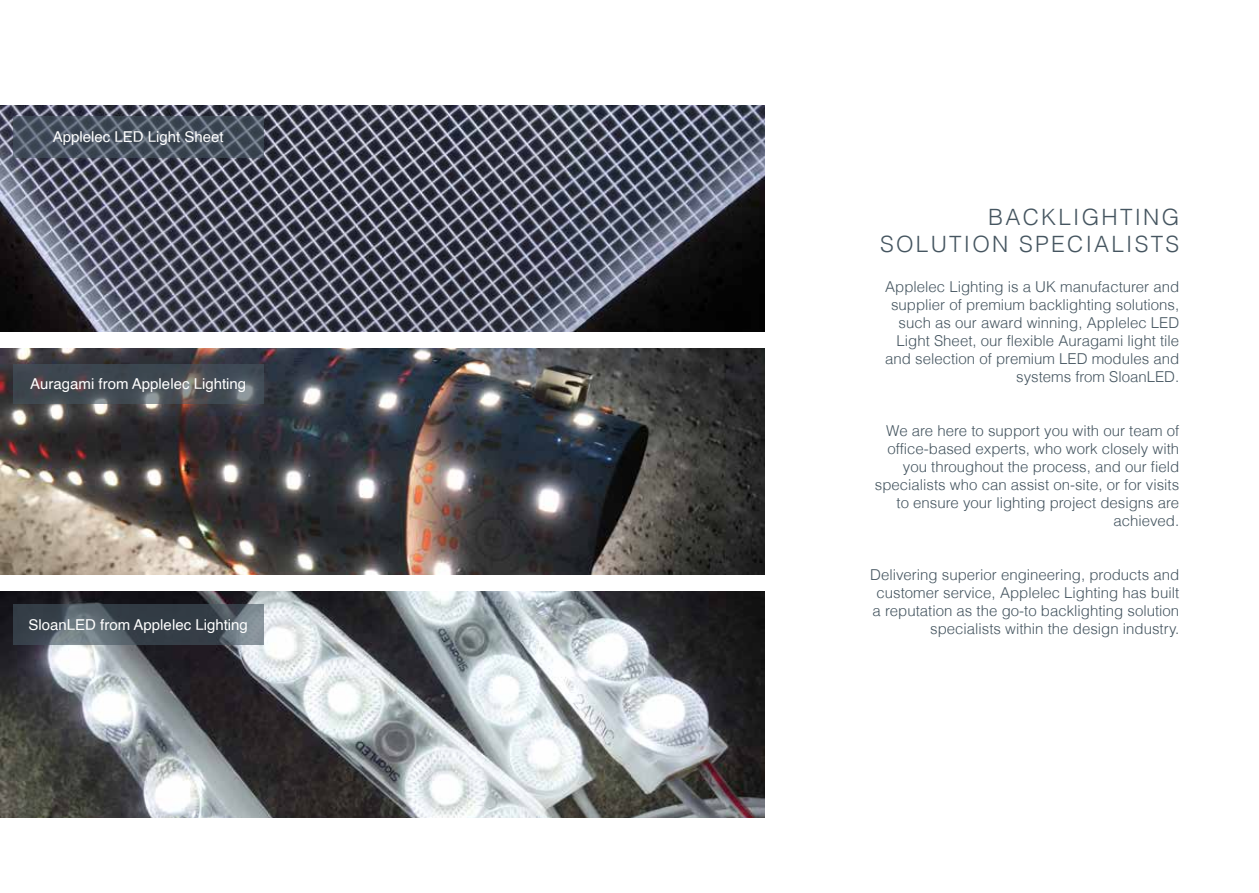
<style>
.page{position:relative;width:1259px;height:893px;background:#fff}
.page>*{position:absolute;margin:0;border:0;box-sizing:border-box;transform-origin:0 0}
.t1{font:300 22.5px/27px "Helvetica";letter-spacing:.1em;color:#455560;text-align:right}
.t2{font:300 15px/18px "Helvetica";color:#455560;text-align:right}
.t3{font:15px "Helvetica";color:#fff}
</style>
<div class="page">
<img style="left:0;top:349px;width:765px;height:225px">
<img style="left:0;top:106px;width:765px;height:225px">
<img style="left:0;top:592px;width:765px;height:225px">
<svg style="left:13px;top:116px;width:251px;height:41px"></svg>
<svg style="left:13px;top:604px;width:251px;height:40px;fill:#373f49"></svg>
<svg style="left:13px;top:364px;width:251px;height:39px;fill:#404851"></svg>
<p class="t3" style="left:53px;top:125px;width:172px">Applelec LED Light Sheet</p>
<p class="t3" style="left:30px;top:372px;width:217px">Auragami from Applelec Lighting</p>
<p class="t3" style="left:29px;top:613px;width:221px">SloanLED from Applelec Lighting</p>
<h1 class="t1" style="left:880px;top:204px;width:301px">BACKLIGHTING<br>SOLUTION SPECIALISTS</h1>
<p class="t2" style="left:885px;top:277px;width:296px">Applelec Lighting is a UK manufacturer and supplier of premium backlighting solutions, such as our award winning, Applelec LED Light Sheet, our flexible Auragami light tile and selection of premium LED modules and systems from SloanLED.</p>
<p class="t2" style="left:875px;top:421px;width:306px">We are here to support you with our team of office-based experts, who work closely with you throughout the process, and our field specialists who can assist on-site, or for visits to ensure your lighting project designs are achieved.</p>
<p class="t2" style="left:870px;top:565px;width:310px">Delivering superior engineering, products and customer service, Applelec Lighting has built a reputation as the go-to backlighting solution specialists within the design industry.</p>
</div>
